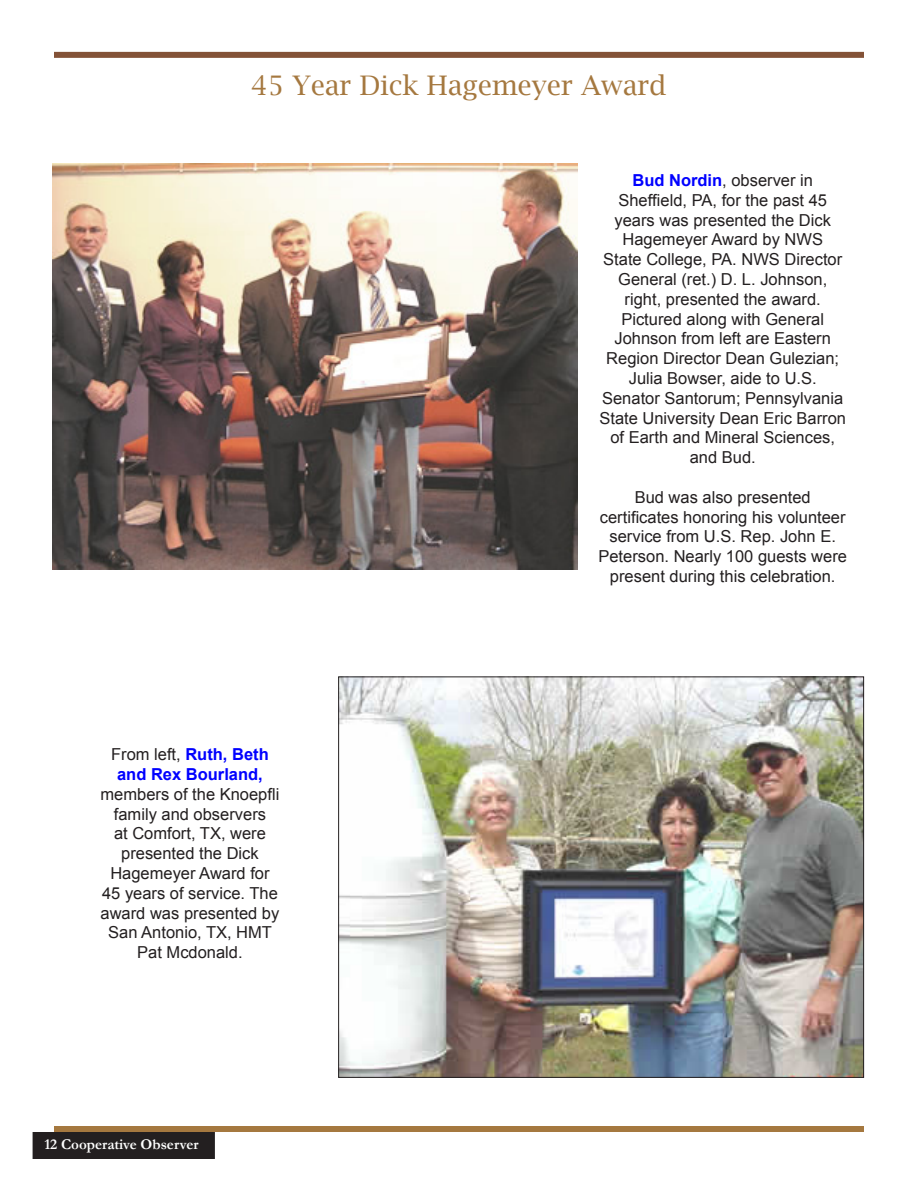
<style>
.page{position:relative;width:918px;height:1188px;background:#fff}
.page>*{position:absolute;margin:0;border:0;box-sizing:border-box;transform-origin:0 0}
.t1{font:27px "Lucida Bright";color:#a5783f}
.t2{font:16.5px/19.8px "Arial";color:#231f20;text-align:center}
.t3{font:700 16.5px/19.8px "Arial";color:#00f;text-align:center}
.t4{font:700 15px "Garamond";color:#fff}
.s1{font-weight:400;color:#231f20}
.s2{font-weight:700;color:#00f}
</style>
<div class="page">
<div style="left:33px;top:1133px;width:181px;height:25px;background:#231f20"></div>
<div style="left:33px;top:1132px;width:182px;height:27px;border:2px solid #231f20"></div>
<div style="left:54px;top:1126px;width:810px;height:6px;background:#a5783f"></div>
<div style="left:54px;top:52px;width:810px;height:6px;background:#835237"></div>
<img style="left:340px;top:678px;width:522px;height:398px">
<img style="left:52px;top:164px;width:526px;height:406px">
<h1 class="t1" style="left:251px;top:70px;width:417px">45 Year Dick Hagemeyer Award</h1>
<p class="t3" style="left:111px;top:745px;width:159px"><span class="s1">From left,</span> Ruth, Beth and Rex Bourland,</p>
<p class="t2" style="left:101px;top:784px;width:180px">members of the Knoepfli family and observers<br>at Comfort, TX, were presented the Dick<br>Hagemeyer Award for<br>45 years of service. The award was presented by<br>San Antonio, TX, HMT<br>Pat Mcdonald.</p>
<p class="t4" style="left:44px;top:1134px;width:156px">12 Cooperative Observer</p>
<p class="t2" style="left:599px;top:170px;width:248px"><span class="s2">Bud Nordin</span>, observer in<br>Sheffield, PA, for the past 45 years was presented the Dick<br>Hagemeyer Award by NWS<br>State College, PA. NWS Director<br>General (ret.) D. L. Johnson, right, presented the award.<br>Pictured along with General<br>Johnson from left are Eastern<br>Region Director Dean Gulezian;<br>Julia Bowser, aide to U.S.<br>Senator Santorum; Pennsylvania<br>State University Dean Eric Barron of Earth and Mineral Sciences, and Bud.</p>
<p class="t2" style="left:598px;top:487px;width:250px">Bud was also presented certificates honoring his volunteer service from U.S. Rep. John E.<br>Peterson. Nearly 100 guests were present during this celebration.</p>
</div>
